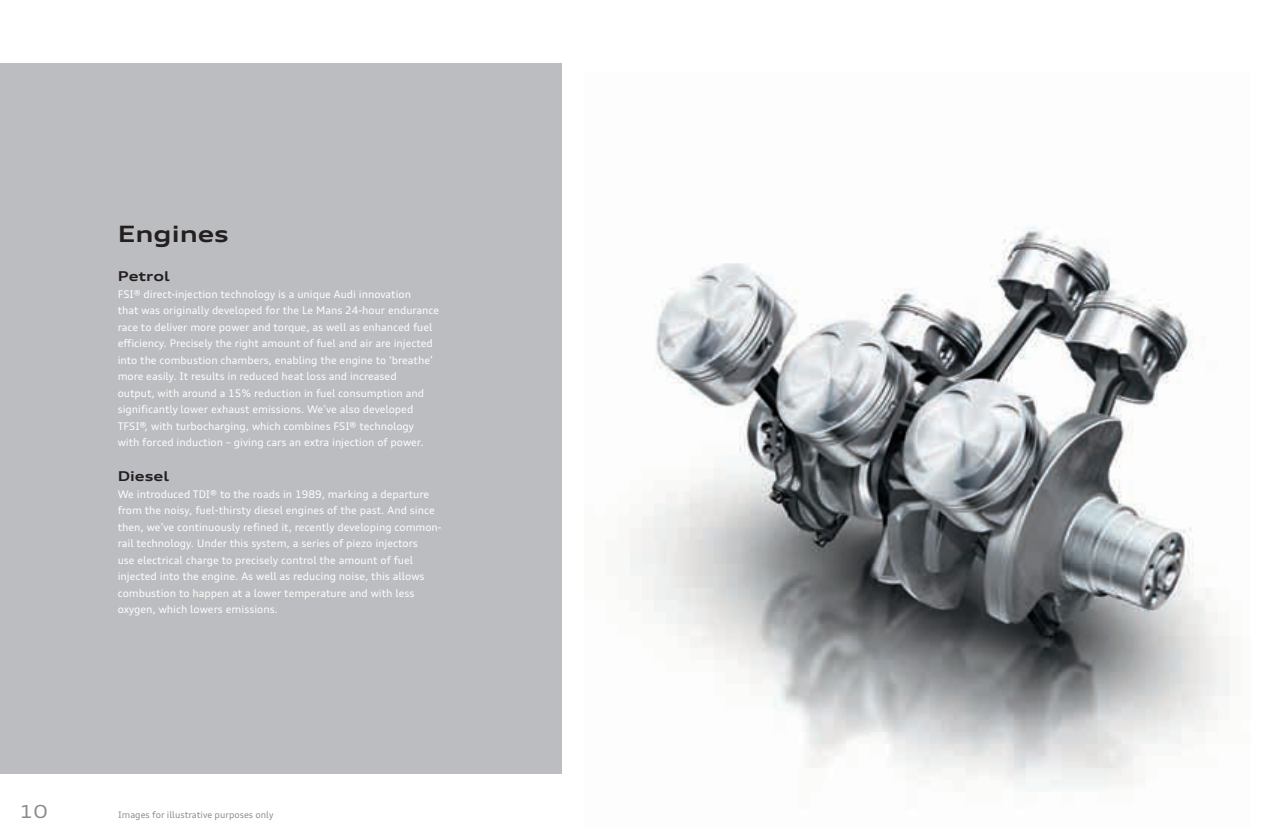
<style>
.page{position:relative;width:1263px;height:838px;background:#fff}
.page>*{position:absolute;margin:0;border:0;box-sizing:border-box;transform-origin:0 0}
.t1{font:700 expanded 22.5px "Audi Type";color:#231f20}
.t2{font:expanded 18px "Audi Type";color:#8a8c8f}
.t3{font:700 expanded 13.5px "Audi Type";color:#231f20}
.t4{font:10.5px/16.5px "Audi Type";color:#fff}
.t5{font:9px "Audi Type";color:#8a8c8f}
</style>
<div class="page">
<img style="left:630px;top:227px;width:600px;height:560px">
<div style="left:0;top:64px;width:561px;height:710px;background:#bcbdc0"></div>
<h1 class="t1" style="left:118px;top:218px;width:112px">Engines</h1>
<p class="t3" style="left:118px;top:267px;width:54px">Petrol</p>
<p class="t4" style="left:118px;top:285px;width:323px">FSI® direct-injection technology is a unique Audi innovation<br>that was originally developed for the Le Mans 24-hour endurance race to deliver more power and torque, as well as enhanced fuel efficiency. Precisely the right amount of fuel and air are injected into the combustion chambers, enabling the engine to ‘breathe’ more easily. It results in reduced heat loss and increased<br>output, with around a 15% reduction in fuel consumption and significantly lower exhaust emissions. We’ve also developed TFSI®, with turbocharging, which combines FSI® technology<br>with forced induction – giving cars an extra injection of power.</p>
<p class="t3" style="left:118px;top:467px;width:53px">Diesel</p>
<p class="t4" style="left:118px;top:485px;width:326px">We introduced TDI® to the roads in 1989, marking a departure from the noisy, fuel-thirsty diesel engines of the past. And since then, we’ve continuously refined it, recently developing common&shy;rail technology. Under this system, a series of piezo injectors<br>use electrical charge to precisely control the amount of fuel injected into the engine. As well as reducing noise, this allows combustion to happen at a lower temperature and with less oxygen, which lowers emissions.</p>
<h2 class="t2" style="left:19px;top:799px;width:30px">10</h2>
<p class="t5" style="left:118px;top:808px;width:157px">Images for illustrative purposes only</p>
</div>
